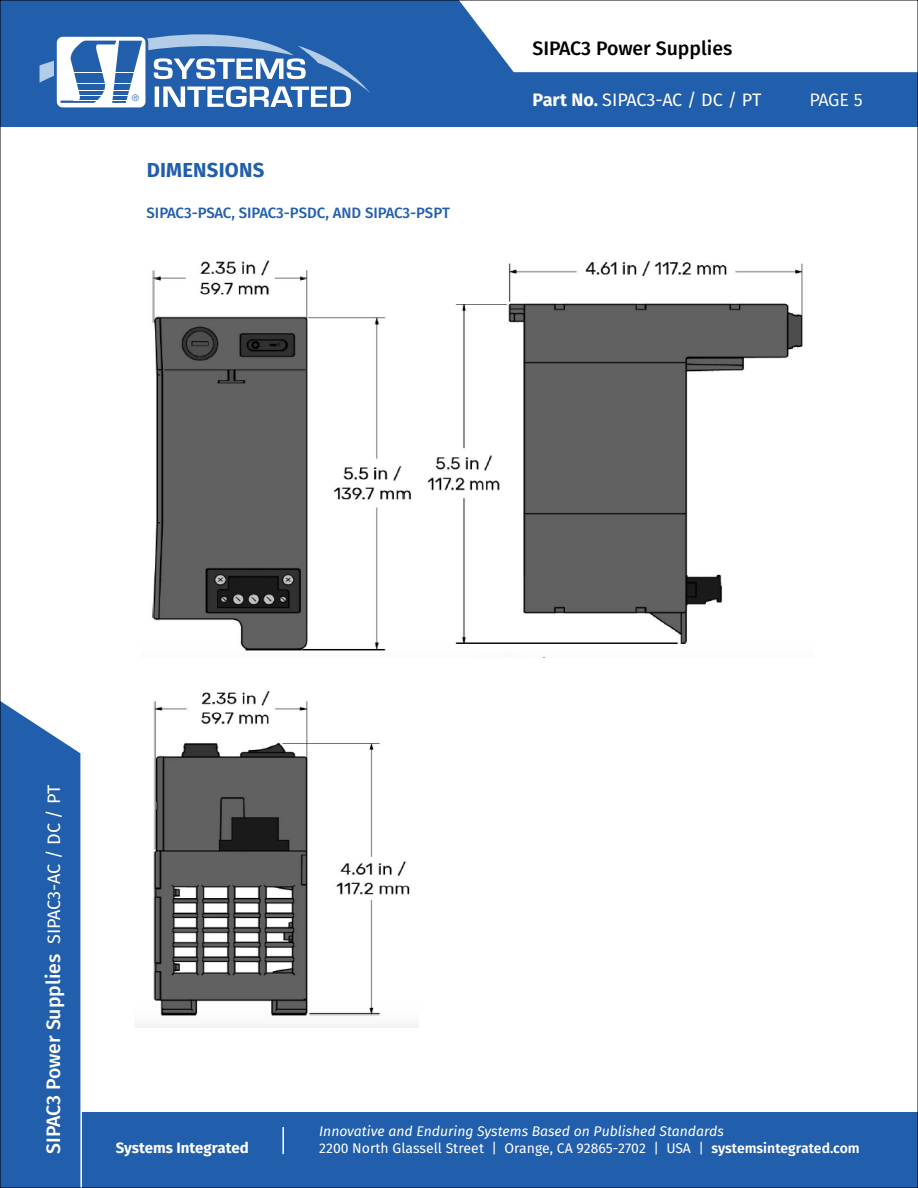
<style>
.page{position:relative;width:918px;height:1188px;background:#fff}
.page>*{position:absolute;margin:0;border:0;box-sizing:border-box;transform-origin:0 0}
.t1{font:700 20.25px "Fira Sans";letter-spacing:.01em;color:#215eac}
.t2{font:500 19.5px "Fira Sans";color:#fff}
.t3{font:500 19.5px "Fira Sans";color:#000}
.t4{font:18px "Fira Sans";letter-spacing:-.005em;color:#fff}
.t5{font:18px "Fira Sans";color:#fff}
.t6{font:500 15px "Fira Sans";color:#215eac}
.t7{font:700 15px "Fira Sans";color:#fff}
.t8{font:13.95px "Fira Sans";color:#fff}
.t9{font:italic 13.95px "Fira Sans";color:#fff}
.t10{font:300 9px "Helvetica";color:#215eac}
.s1{font-weight:700}
.s2{font-weight:400;font-size:18px}
.s3{font-weight:600}
</style>
<div class="page">
<div style="left:0;top:0;width:918px;height:127px;background:#215eac"></div>
<div style="left:0;top:1113px;width:918px;height:75px;background:#215eac"></div>
<hr style="left:282px;top:1127px;width:2px;height:27px;background:#fff">
<div style="left:460px;top:2px;width:456px;height:70px;background:#fff"></div>
<div style="left:2px;top:702px;width:81px;height:484px;background:#215eac"></div>
<img style="left:152px;top:260px;width:651px;height:397px">
<img style="left:135px;top:690px;width:283px;height:338px">
<div style="left:54px;top:34px;width:94px;height:76px;border:3px solid #215eac;border-radius:7px"></div>
<svg style="left:40px;top:34px;width:330px;height:73px"></svg>
<p class="t10" style="left:132px;top:90px;width:9px">®</p>
<h1 class="t1" style="left:147px;top:156px;width:119px">DIMENSIONS</h1>
<p class="t6" style="left:147px;top:202px;width:305px">SIPAC3-PSAC, SIPAC3-PSDC, AND SIPAC3-PSPT</p>
<h2 class="t3" style="left:532px;top:34px;width:201px">SIPAC3 Power Supplies</h2>
<p class="t4" style="left:532px;top:87px;width:230px"><span class="s1">Part No.</span> SIPAC3-AC / DC / PT</p>
<p class="t5" style="left:809px;top:87px;width:55px">PAGE 5</p>
<h2 class="t2" style="left:40px;top:1154px;width:370px;rotate:-90deg">SIPAC3 Power Supplies <span class="s2">SIPAC3-AC / DC / PT</span></h2>
<p class="t9" style="left:319px;top:1122px;width:406px">Innovative and Enduring Systems Based on Published Standards</p>
<p class="t7" style="left:116px;top:1137px;width:134px">Systems Integrated</p>
<p class="t8" style="left:319px;top:1138px;width:542px">2200 North Glassell Street | Orange, CA 92865-2702 | USA | <span class="s3">systemsintegrated.com</span></p>
</div>
